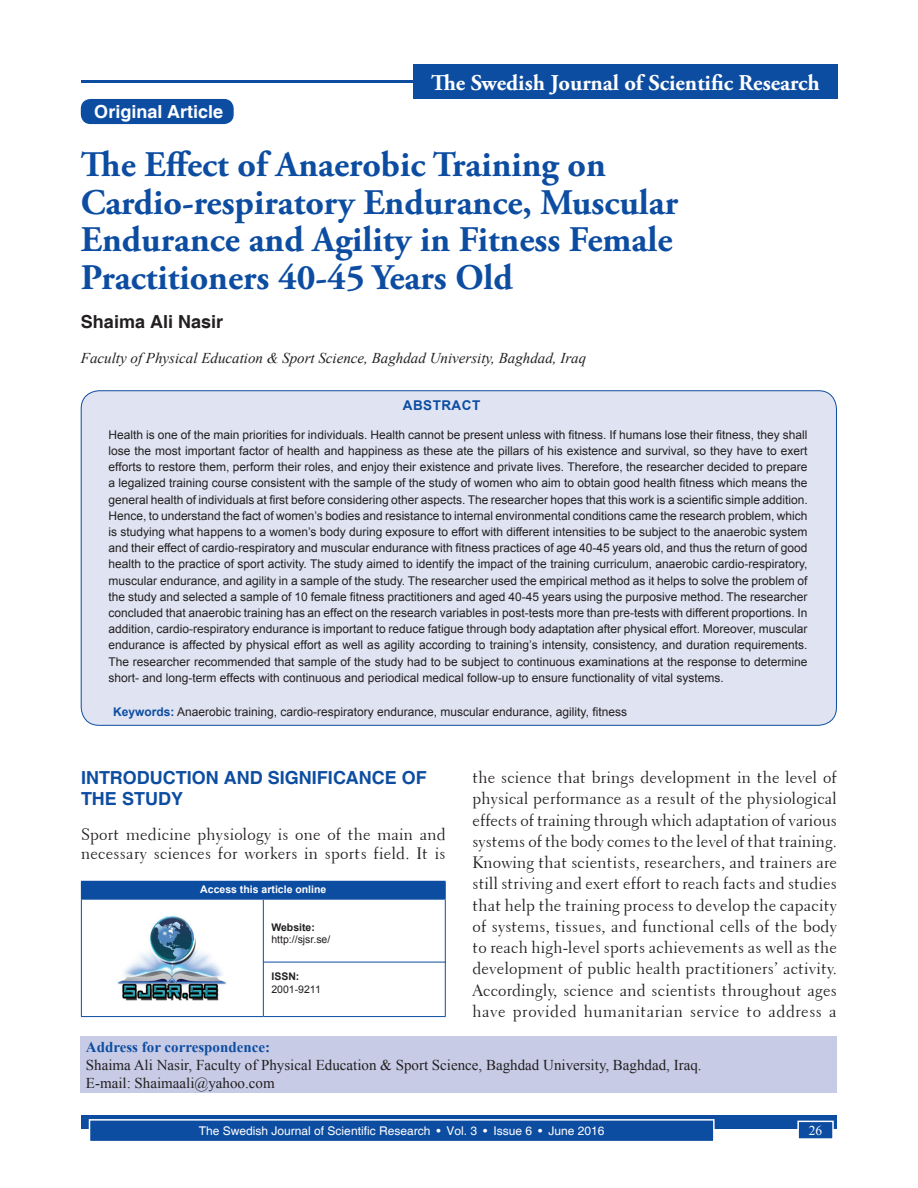
<style>
.page{position:relative;width:918px;height:1188px;background:#fff}
.page>*{position:absolute;margin:0;border:0;box-sizing:border-box;transform-origin:0 0}
.AT{font:700 36px/37.5px "Adobe Garamond Pro";color:#0d4da1}
.JT{font:700 22.5px "Adobe Garamond Pro";color:#fff}
.t1{font:700 18px/21.6px "Helvetica";color:#0d4da1}
.AH{font:700 18px "Helvetica";color:#fff}
.AU{font:700 18px "Helvetica";color:#231f20}
.TX{font:16.5px/21.3px "Transitional 521 BT Roman A";letter-spacing:.015em;color:#231f20}
.ADD{font:15px/18px "Times New Roman";color:#231f20}
.AFF{font:italic 15px "Times New Roman";color:#231f20}
.ABSH{font:700 13.5px "Arial";letter-spacing:.035em;color:#0d4da1}
.Folio{font:13.5px "Times New Roman";color:#fff}
.ABS{font:12px/16.2px "Arial";color:#231f20;text-align:justify}
.KWD{font:12px "Arial";color:#231f20}
.t2{font:12px "Helvetica";color:#fff}
.AAO{font:700 10.5px "Arial";color:#fff}
.Web{font:10.5px/12.6px "Arial";color:#231f20}
.DOI{font:10.5px/12.6px "Arial";color:#231f20}
.s1{font-weight:700;color:#0d4da1}
.s2{font-weight:700}
</style>
<div class="page">
<div style="left:81px;top:1116px;width:756px;height:13px;background:#0d4da1"></div>
<div style="left:90px;top:1120px;width:624px;height:22px;background:#0d4da1"></div>
<div style="left:89px;top:1119px;width:626px;height:23px;border:2px solid #fff"></div>
<div style="left:798px;top:1121px;width:35px;height:18px;background:#0d4da1"></div>
<div style="left:797px;top:1121px;width:37px;height:19px;border:2px solid #fff"></div>
<div style="left:81px;top:391px;width:755px;height:334px;background:#e0e4f2;border-radius:18px"></div>
<hr style="left:81px;top:80px;width:756px;height:3px;background:#0d4da1">
<div style="left:413px;top:65px;width:425px;height:34px;background:#0d4da1"></div>
<div style="left:81px;top:1036px;width:756px;height:57px;background:#c7cbe6"></div>
<div style="left:81px;top:881px;width:364px;height:18px;background:#0d4da1"></div>
<hr style="left:263px;top:881px;width:183px;height:1px;background:#0d4da1">
<svg style="left:445px;top:882px;width:1px;height:17px"></svg>
<hr style="left:81px;top:900px;width:1px;height:116px;background:#0d4da1">
<hr style="left:81px;top:899px;width:182px;height:1px;background:#0d4da1">
<hr style="left:263px;top:899px;width:183px;height:1px;background:#0d4da1">
<hr style="left:263px;top:900px;width:1px;height:116px;background:#0d4da1">
<hr style="left:445px;top:900px;width:1px;height:116px;background:#0d4da1">
<hr style="left:81px;top:1016px;width:182px;height:1px;background:#0d4da1">
<hr style="left:263px;top:1016px;width:183px;height:1px;background:#0d4da1">
<img style="left:117px;top:916px;width:110px;height:84px">
<hr style="left:263px;top:962px;width:183px;height:1px;background:#0d4da1">
<div style="left:82px;top:100px;width:151px;height:23px;background:#0d4da1;border-radius:9px"></div>
<div style="left:81px;top:99px;width:153px;height:25px;border:2px solid #0d4da1;border-radius:9px"></div>
<p class="AH" style="left:94px;top:101px;width:130px">Original Article</p>
<p class="JT" style="left:431px;top:70px;width:390px">The Swedish Journal of Scientific Research</p>
<p class="AT" style="left:81px;top:147px;width:599px">The Effect of Anaerobic Training on Cardio-respiratory Endurance, Muscular Endurance and Agility in Fitness Female Practitioners 40-45 Years Old</p>
<p class="AU" style="left:81px;top:311px;width:144px">Shaima Ali Nasir</p>
<p class="AFF" style="left:81px;top:348px;width:507px">Faculty of Physical Education &amp; Sport Science, Baghdad University, Baghdad, Iraq</p>
<p class="ABSH" style="left:403px;top:396px;width:79px">ABSTRACT</p>
<p class="ABS" style="left:109px;top:426px;width:701px">Health is one of the main priorities for individuals. Health cannot be present unless with fitness. If humans lose their fitness, they shall lose the most important factor of health and happiness as these ate the pillars of his existence and survival, so they have to exert efforts to restore them, perform their roles, and enjoy their existence and private lives. Therefore, the researcher decided to prepare a legalized training course consistent with the sample of the study of women who aim to obtain good health fitness which means the general health of individuals at first before considering other aspects. The researcher hopes that this work is a scientific simple addition.<br>Hence, to understand the fact of women’s bodies and resistance to internal environmental conditions came the research problem, which is studying what happens to a women’s body during exposure to effort with different intensities to be subject to the anaerobic system and their effect of cardio-respiratory and muscular endurance with fitness practices of age 40-45 years old, and thus the return of good health to the practice of sport activity. The study aimed to identify the impact of the training curriculum, anaerobic cardio-respiratory, muscular endurance, and agility in a sample of the study. The researcher used the empirical method as it helps to solve the problem of the study and selected a sample of 10 female fitness practitioners and aged 40-45 years using the purposive method. The researcher concluded that anaerobic training has an effect on the research variables in post-tests more than pre-tests with different proportions. In addition, cardio-respiratory endurance is important to reduce fatigue through body adaptation after physical effort. Moreover, muscular endurance is affected by physical effort as well as agility according to training’s intensity, consistency, and duration requirements.<br>The researcher recommended that sample of the study had to be subject to continuous examinations at the response to determine short- and long-term effects with continuous and periodical medical follow-up to ensure functionality of vital systems.</p>
<p class="KWD" style="left:113px;top:703px;width:516px"><span class="s1">Keywords:</span> Anaerobic training, cardio-respiratory endurance, muscular endurance, agility, fitness</p>
<h1 class="t1" style="left:81px;top:768px;width:347px">INTRODUCTION AND SIGNIFICANCE OF<br>THE STUDY</h1>
<p class="TX" style="left:81px;top:825px;width:366px;line-height:19.5px">Sport medicine physiology is one of the main and necessary sciences for workers in sports field. It is</p>
<p class="AAO" style="left:200px;top:882px;width:128px">Access this article online</p>
<p class="Web" style="left:271px;top:920px;width:60px"><span class="s2">Website: </span>http://sjsr.se/</p>
<p class="DOI" style="left:271px;top:970px;width:51px"><span class="s2">ISSN:<br></span>2001-9211</p>
<p class="TX" style="left:472px;top:767px;width:366px;text-align:justify">the science that brings development in the level of physical performance as a result of the physiological effects of training through which adaptation of various systems of the body comes to the level of that training.<br>Knowing that scientists, researchers, and trainers are still striving and exert effort to reach facts and studies that help the training process to develop the capacity of systems, tissues, and functional cells of the body to reach high-level sports achievements as well as the development of public health practitioners’ activity.<br>Accordingly, science and scientists throughout ages have provided humanitarian service to address a</p>
<p class="ADD" style="left:86px;top:1037px;width:617px"><span class="s1">Address for correspondence:<br></span>Shaima Ali Nasir, Faculty of Physical Education &amp; Sport Science, Baghdad University, Baghdad, Iraq.<br>E-mail: Shaimaali@yahoo.com</p>
<p class="t2" style="left:199px;top:1124px;width:407px">The Swedish Journal of Scientific Research • Vol. 3 • Issue 6 • June 2016</p>
<p class="Folio" style="left:809px;top:1121px;width:15px">26</p>
</div>
